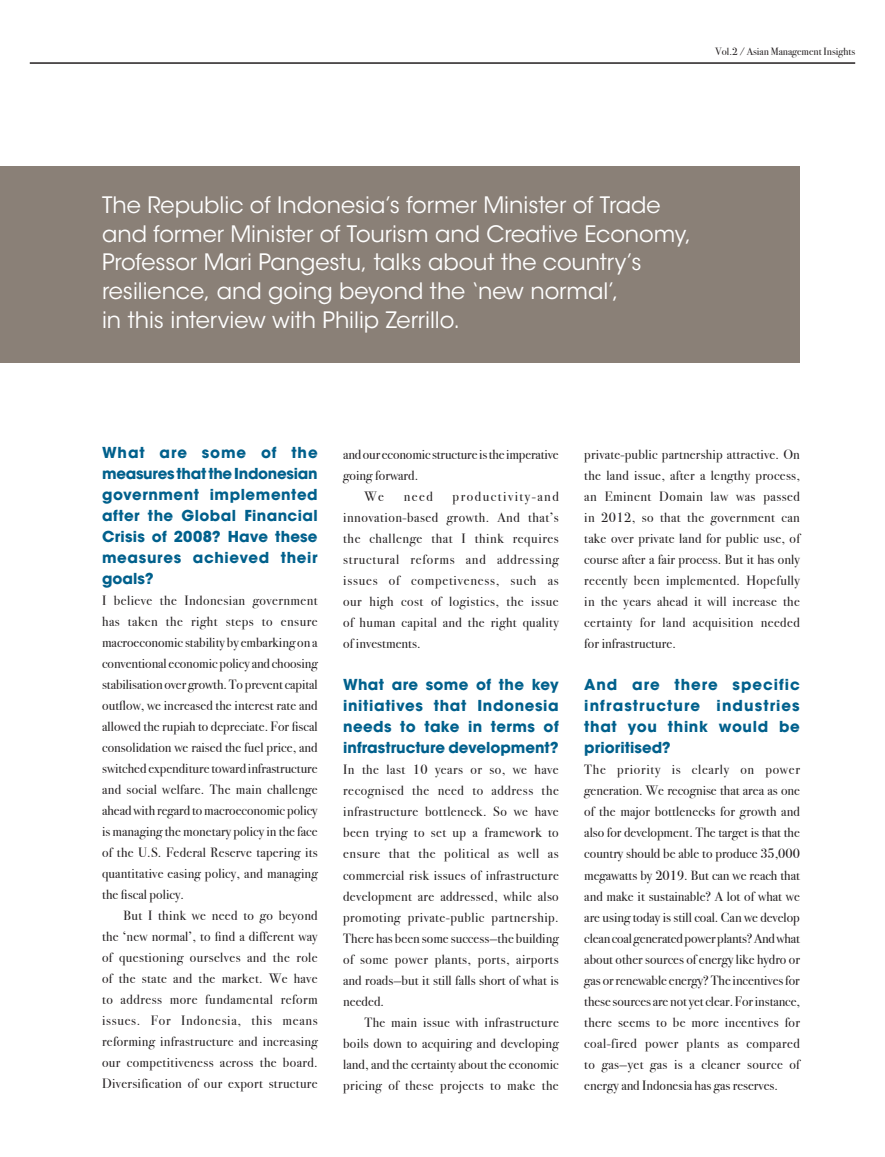
<style>
.page{position:relative;width:885px;height:1157px;background:#fff}
.page>*{position:absolute;margin:0;border:0;box-sizing:border-box;transform-origin:0 0}
.t1{font:22.5px/28.5px "ITC Avant Garde Std";color:#fff}
.t2{font:700 15px/21px "ITC Avant Garde Std";letter-spacing:.025em;color:#00608c;text-align:justify}
.t3{font:13.5px/21px "Bodoni Svty Two ITCTT Book";letter-spacing:.015em;color:#231f20;text-align:justify}
.t4{font:13.5px "Bodoni Svty Two ITCTT Book";letter-spacing:-.005em;color:#231f20}
.t5{font:10.5px "Bodoni Svty Two ITCTT Book";color:#231f20}
</style>
<div class="page">
<hr style="left:30px;top:62px;width:825px;height:2px;background:#231f20">
<div style="left:0;top:166px;width:799px;height:197px;background:#8a8077"></div>
<p class="t5" style="left:715px;top:45px;width:141px">Vol.2 / Asian Management Insights</p>
<p class="t1" style="left:102px;top:192px;width:590px">The Republic of Indonesia’s former Minister of Trade and former Minister of Tourism and Creative Economy, Professor Mari Pangestu, talks about the country’s resilience, and going beyond the ‘new normal’,<br>in this interview with Philip Zerrillo.</p>
<p class="t2" style="left:102px;top:443px;width:217px">What are some of the measures that the Indonesian government implemented after the Global Financial Crisis of 2008? Have these measures achieved their goals?</p>
<p class="t3" style="left:102px;top:590px;width:217px">I believe the Indonesian government has taken the right steps to ensure macroeconomic stability by embarking on a conventional economic policy and choosing stabilisation over growth. To prevent capital outflow, we increased the interest rate and allowed the rupiah to depreciate. For fiscal consolidation we raised the fuel price, and switched expenditure toward infrastructure and social welfare. The main challenge ahead with regard to macroeconomic policy is managing the monetary policy in the face of the U.S. Federal Reserve tapering its quantitative easing policy, and managing the fiscal policy.</p>
<p class="t3" style="left:102px;top:905px;width:217px;text-indent:21px">But I think we need to go beyond the ‘new normal’, to find a different way of questioning ourselves and the role of the state and the market. We have to address more fundamental reform issues. For Indonesia, this means reforming infrastructure and increasing our competitiveness across the board.<br>Diversification of our export structure</p>
<p class="t4" style="left:343px;top:447px;width:217px">and our economic structure is the imperative</p>
<p class="t3" style="left:343px;top:465px;width:77px">going forward.</p>
<p class="t3" style="left:364px;top:486px;width:21px">We</p>
<p class="t3" style="left:404px;top:486px;width:31px">need</p>
<p class="t3" style="left:343px;top:486px;width:217px;text-indent:109px">productivity-and innovation-based growth. And that’s the challenge that I think requires structural reforms and addressing issues of competiveness, such as our high cost of logistics, the issue of human capital and the right quality of investments.</p>
<p class="t2" style="left:343px;top:675px;width:217px">What are some of the key initiatives that Indonesia needs to take in terms of infrastructure development?</p>
<p class="t3" style="left:343px;top:759px;width:217px">In the last 10 years or so, we have recognised the need to address the infrastructure bottleneck. So we have been trying to set up a framework to ensure that the political as well as commercial risk issues of infrastructure development are addressed, while also promoting private-public partnership.<br>There has been some success—the building of some power plants, ports, airports and roads—but it still falls short of what is needed.</p>
<p class="t3" style="left:343px;top:1011px;width:217px;text-indent:21px">The main issue with infrastructure boils down to acquiring and developing land, and the certainty about the economic pricing of these projects to make the</p>
<p class="t3" style="left:584px;top:444px;width:217px">private-public partnership attractive. On the land issue, after a lengthy process, an Eminent Domain law was passed in 2012, so that the government can take over private land for public use, of course after a fair process. But it has only recently been implemented. Hopefully in the years ahead it will increase the certainty for land acquisition needed for infrastructure.</p>
<p class="t2" style="left:584px;top:675px;width:217px">And are there specific infrastructure industries that you think would be prioritised?</p>
<p class="t3" style="left:584px;top:759px;width:217px">The priority is clearly on power generation. We recognise that area as one of the major bottlenecks for growth and also for development. The target is that the country should be able to produce 35,000 megawatts by 2019. But can we reach that and make it sustainable? A lot of what we are using today is still coal. Can we develop clean coal generated power plants? And what about other sources of energy like hydro or gas or renewable energy? The incentives for these sources are not yet clear. For instance, there seems to be more incentives for coal-fired power plants as compared to gas—yet gas is a cleaner source of energy and Indonesia has gas reserves.</p>
</div>
